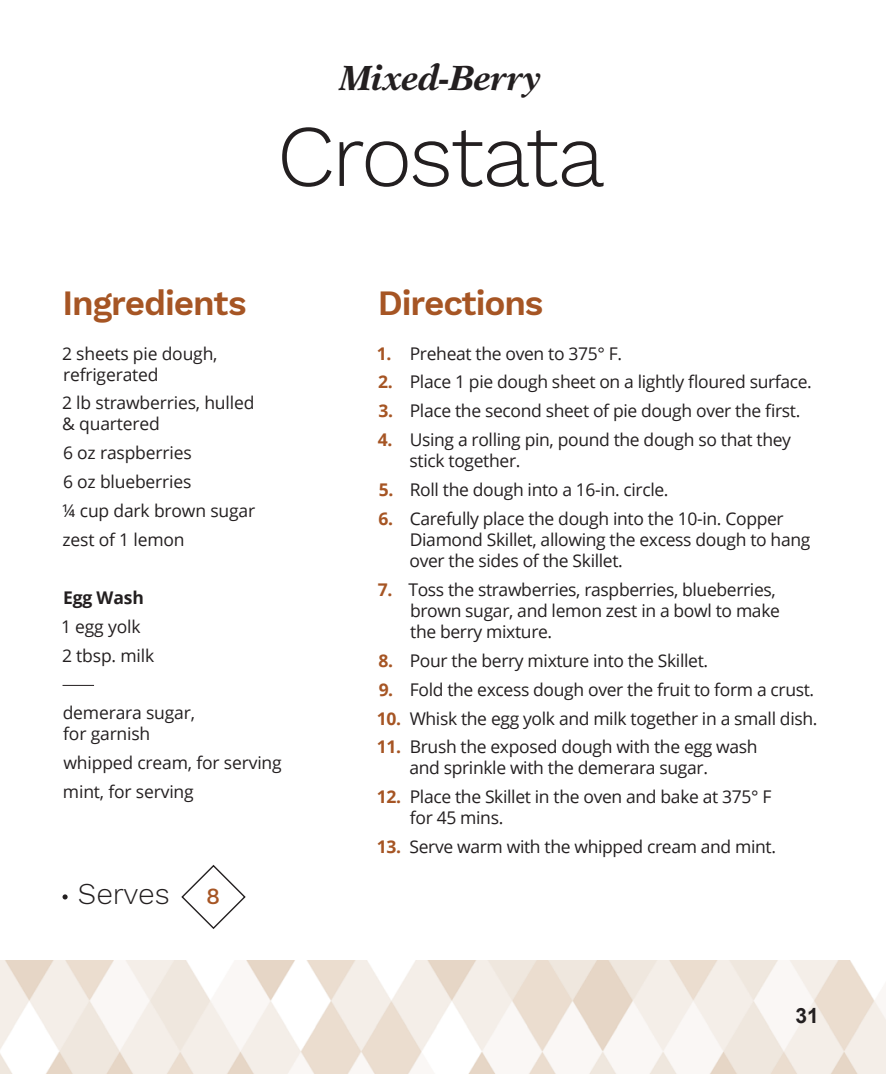
<style>
.page{position:relative;width:886px;height:1074px;background:#fff}
.page>*{position:absolute;margin:0;border:0;box-sizing:border-box;transform-origin:0 0}
.t1{font:300 87.5px "Work Sans";letter-spacing:-.04em;color:#231f20}
.t2{font:600 35px "Work Sans";letter-spacing:-.035em;color:#a65524}
.t3{font:italic 700 35px "New Aster LT Std";letter-spacing:-.01em;color:#231f20}
.t4{font:300 29.75px "Work Sans";letter-spacing:-.005em;color:#231f20}
.t5{font:500 22.75px "Work Sans";color:#a65524}
.t6{font:700 21px "Arial";color:#231f20}
.t7{font:17.5px/21px "Open Sans";letter-spacing:-.02em;color:#231f20}
.t8{font:700 17.5px "Open Sans";letter-spacing:-.01em;color:#231f20}
.s1{font-weight:700;color:#a65524}
</style>
<div class="page">
<img style="left:0;top:960px;width:885px;height:114px">
<svg style="left:181px;top:864px;width:65px;height:65px"></svg>
<svg style="left:62px;top:894px;width:6px;height:5px"></svg>
<hr style="left:62px;top:685px;width:32px;height:1px;background:#231f20">
<svg style="left:880px;top:1069px;width:6px;height:5px"></svg>
<h2 class="t3" style="left:340px;top:57px;width:203px">Mixed-Berry</h2>
<h1 class="t1" style="left:277px;top:104px;width:329px">Crostata</h1>
<h2 class="t2" style="left:62px;top:282px;width:185px">Ingredients</h2>
<h2 class="t2" style="left:377px;top:282px;width:167px">Directions</h2>
<p class="t7" style="left:62px;top:342px;width:157px">2 sheets pie dough, refrigerated</p>
<p class="t7" style="left:62px;top:392px;width:194px">2 lb strawberries, hulled &amp; quartered</p>
<p class="t7" style="left:62px;top:438px;width:195px;line-height:28.9px">6 oz raspberries<br>6 oz blueberries<br>¼ cup dark brown sugar zest of 1 lemon</p>
<p class="t8" style="left:63px;top:585px;width:82px">Egg Wash</p>
<p class="t7" style="left:61px;top:611px;width:95px;line-height:28.9px">1 egg yolk<br>2 tbsp. milk</p>
<p class="t7" style="left:63px;top:702px;width:134px">demerara sugar, for garnish</p>
<p class="t7" style="left:63px;top:748px;width:220px;line-height:28.9px">whipped cream, for serving mint, for serving</p>
<h3 class="t4" style="left:78px;top:876px;width:93px">Serves</h3>
<h3 class="t5" style="left:206px;top:882px;width:16px">8</h3>
<p class="t7" style="left:377px;top:342px;width:247px"><span class="s1">1.</span> Preheat the oven to 375° F.</p>
<p class="t7" style="left:378px;top:371px;width:435px"><span class="s1">2.</span> Place 1 pie dough sheet on a lightly floured surface.</p>
<p class="t7" style="left:378px;top:400px;width:423px"><span class="s1">3.</span> Place the second sheet of pie dough over the first.</p>
<p class="t7" style="left:409px;top:429px;width:383px;text-indent:-32px"><span class="s1">4.</span> Using a rolling pin, pound the dough so that they stick together.</p>
<p class="t7" style="left:379px;top:479px;width:291px"><span class="s1">5.</span> Roll the dough into a 16-in. circle.</p>
<p class="t7" style="left:409px;top:507px;width:402px;text-indent:-31px"><span class="s1">6.</span> Carefully place the dough into the 10-in. Copper<br>Diamond Skillet, allowing the excess dough to hang over the sides of the Skillet.</p>
<p class="t7" style="left:410px;top:578px;width:371px;text-indent:-32px"><span class="s1">7.</span> Toss the strawberries, raspberries, blueberries, brown sugar, and lemon zest in a bowl to make the berry mixture.</p>
<p class="t7" style="left:378px;top:649px;width:331px"><span class="s1">8.</span> Pour the berry mixture into the Skillet.</p>
<p class="t7" style="left:378px;top:678px;width:437px"><span class="s1">9.</span> Fold the excess dough over the fruit to form a crust.</p>
<p class="t7" style="left:377px;top:707px;width:442px"><span class="s1">10.</span> Whisk the egg yolk and milk together in a small dish.</p>
<p class="t7" style="left:409px;top:736px;width:349px;text-indent:-33px"><span class="s1">11.</span> Brush the exposed dough with the egg wash and sprinkle with the demerara sugar.</p>
<p class="t7" style="left:410px;top:786px;width:363px;text-indent:-33px"><span class="s1">12.</span> Place the Skillet in the oven and bake at 375° F for 45 mins.</p>
<p class="t7" style="left:377px;top:836px;width:401px"><span class="s1">13.</span> Serve warm with the whipped cream and mint.</p>
<p class="t6" style="left:795px;top:1001px;width:25px">31</p>
</div>
